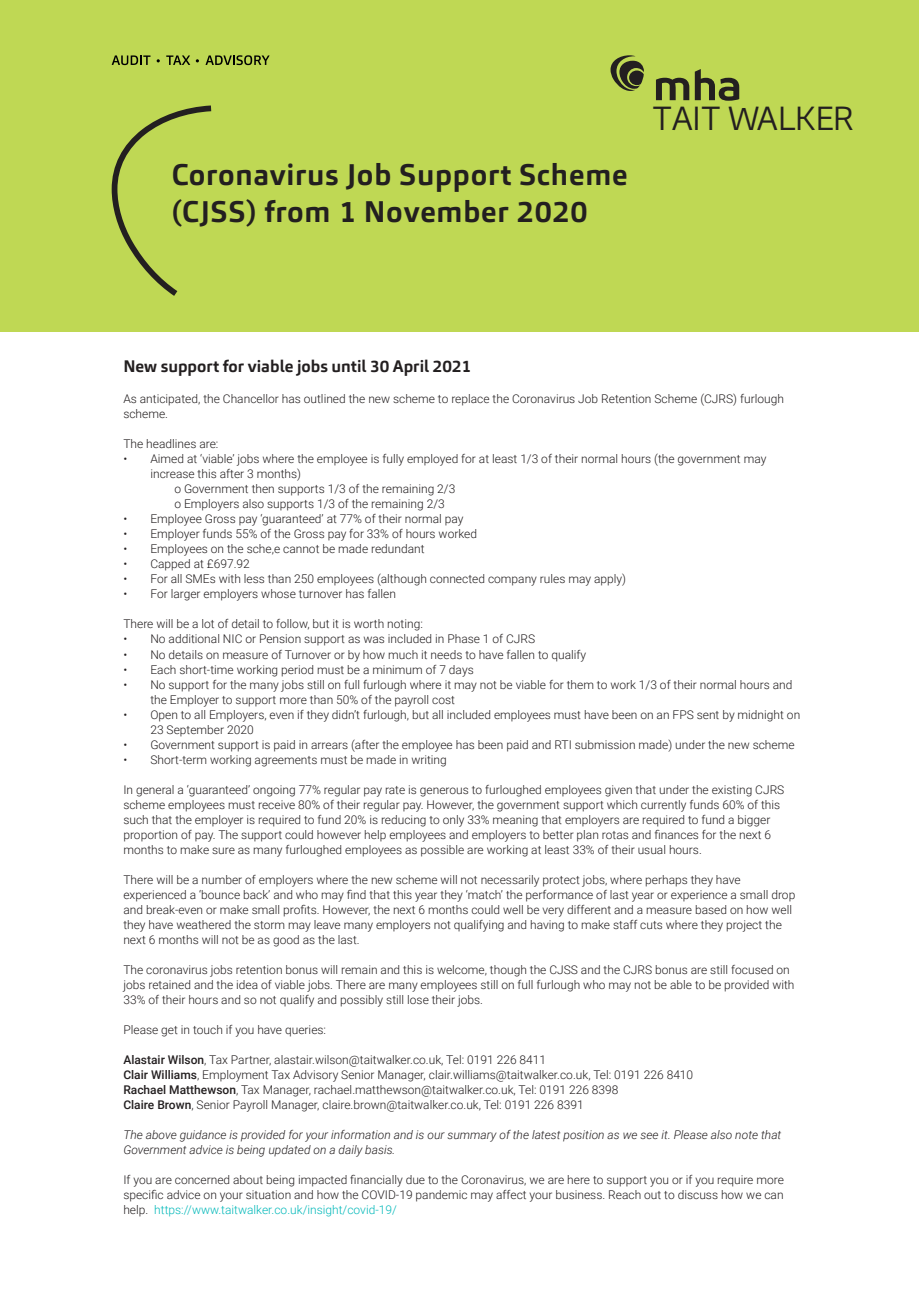
<style>
.page{position:relative;width:919px;height:1289px;background:#fff}
.page>*{position:absolute;margin:0;border:0;box-sizing:border-box;transform-origin:0 0}
.t1{font:300 33.15px "Carnac";letter-spacing:-.01em;color:#231f20}
.t2{font:700 29.4px/36.8px "Carnac";letter-spacing:.025em;color:#231f20}
.t3{font:700 16.5px "Carnac";color:#231f20}
.t4{font:300 12px/15px "Roboto";color:#231f20}
.t5{font:italic 300 12px/15px "Roboto";color:#231f20}
.s1{font-weight:500}
.s2{color:#00b8b9}
</style>
<div class="page">
<div style="left:0;top:0;width:918px;height:332px;background:#bfd854"></div>
<svg style="left:656px;top:69px;width:83px;height:32px"></svg>
<svg style="left:610px;top:55px;width:34px;height:36px"></svg>
<svg style="left:112px;top:55px;width:38px;height:10px"></svg>
<svg style="left:166px;top:55px;width:24px;height:10px"></svg>
<svg style="left:205px;top:55px;width:64px;height:10px"></svg>
<svg style="left:112px;top:105px;width:99px;height:191px"></svg>
<p class="t2" style="left:172px;top:156px;width:457px">Coronavirus Job Support Scheme (CJSS) from 1 November 2020</p>
<h1 class="t1" style="left:652px;top:98px;width:202px">TAIT WALKER</h1>
<p class="t3" style="left:123px;top:355px;width:349px">New support for viable jobs until 30 April 2021</p>
<p class="t4" style="left:123px;top:391px;width:662px">As anticipated, the Chancellor has outlined the new scheme to replace the Coronavirus Job Retention Scheme (CJRS) furlough scheme.</p>
<p class="t4" style="left:123px;top:436px;width:96px">The headlines are:</p>
<p class="t4" style="left:150px;top:451px;width:617px;text-indent:-27px">• Aimed at ‘viable’ jobs where the employee is fully employed for at least 1/3 of their normal hours (the government may increase this after 3 months)</p>
<p class="t4" style="left:174px;top:481px;width:282px">o Government then supports 1/3 of the remaining 2/3</p>
<p class="t4" style="left:174px;top:496px;width:272px">o Employers also supports 1/3 of the remaining 2/3</p>
<p class="t4" style="left:123px;top:511px;width:342px">• Employee Gross pay ‘guaranteed’ at 77% of their normal pay</p>
<p class="t4" style="left:123px;top:526px;width:355px">• Employer funds 55% of the Gross pay for 33% of hours worked</p>
<p class="t4" style="left:123px;top:541px;width:303px">• Employees on the sche,e cannot be made redundant</p>
<p class="t4" style="left:123px;top:556px;width:128px">• Capped at £697.92</p>
<p class="t4" style="left:123px;top:571px;width:504px">• For all SMEs with less than 250 employees (although connected company rules may apply)</p>
<p class="t4" style="left:123px;top:586px;width:274px">• For larger employers whose turnover has fallen</p>
<p class="t4" style="left:123px;top:616px;width:301px">There will be a lot of detail to follow, but it is worth noting:</p>
<p class="t4" style="left:123px;top:631px;width:413px">• No additional NIC or Pension support as was included in Phase 1 of CJRS</p>
<p class="t4" style="left:123px;top:646px;width:464px">• No details on measure of Turnover or by how much it needs to have fallen to qualify</p>
<p class="t4" style="left:123px;top:661px;width:352px">• Each short-time working period must be a minimum of 7 days</p>
<p class="t4" style="left:150px;top:676px;width:643px;text-indent:-27px">• No support for the many jobs still on full furlough where it may not be viable for them to work 1/3 of their normal hours and the Employer to support more than 50% of the payroll cost</p>
<p class="t4" style="left:150px;top:706px;width:651px;text-indent:-27px">• Open to all Employers, even if they didn’t furlough, but all included employees must have been on an FPS sent by midnight on<br>23 September 2020</p>
<p class="t4" style="left:123px;top:736px;width:672px">• Government support is paid in arrears (after the employee has been paid and RTI submission made) under the new scheme</p>
<p class="t4" style="left:123px;top:751px;width:325px">• Short-term working agreements must be made in writing</p>
<p class="t4" style="left:123px;top:781px;width:662px">In general a ‘guaranteed’ ongoing 77% regular pay rate is generous to furloughed employees given that under the existing CJRS scheme employees must receive 80% of their regular pay. However, the government support which currently funds 60% of this such that the employer is required to fund 20% is reducing to only 33% meaning that employers are required to fund a bigger proportion of pay. The support could however help employees and employers to better plan rotas and finances for the next 6 months to make sure as many furloughed employees as possible are working at least 33% of their usual hours.</p>
<p class="t4" style="left:123px;top:871px;width:673px">There will be a number of employers where the new scheme will not necessarily protect jobs, where perhaps they have experienced a ‘bounce back’ and who may find that this year they ‘match’ the performance of last year or experience a small drop and break-even or make small profits. However, the next 6 months could well be very different and a measure based on how well they have weathered the storm may leave many employers not qualifying and having to make staff cuts where they project the next 6 months will not be as good as the last.</p>
<p class="t4" style="left:123px;top:961px;width:672px">The coronavirus jobs retention bonus will remain and this is welcome, though the CJSS and the CJRS bonus are still focused on jobs retained and the idea of viable jobs. There are many employees still on full furlough who may not be able to be provided with<br>33% of their hours and so not qualify and possibly still lose their jobs.</p>
<p class="t4" style="left:123px;top:1021px;width:204px">Please get in touch if you have queries:</p>
<p class="t4" style="left:123px;top:1051px;width:424px"><span class="s1">Alastair Wilson</span>, Tax Partner, alastair.wilson@taitwalker.co.uk, Tel: 0191 226 8411</p>
<p class="t4" style="left:123px;top:1066px;width:571px"><span class="s1">Clair Williams</span>, Employment Tax Advisory Senior Manager, clair.williams@taitwalker.co.uk, Tel: 0191 226 8410</p>
<p class="t4" style="left:123px;top:1081px;width:496px"><span class="s1">Rachael Matthewson</span>, Tax Manager, rachael.matthewson@taitwalker.co.uk, Tel: 0191 226 8398</p>
<p class="t4" style="left:123px;top:1096px;width:462px"><span class="s1">Claire Brown</span>, Senior Payroll Manager, claire.brown@taitwalker.co.uk, Tel: 0191 226 8391</p>
<p class="t5" style="left:123px;top:1126px;width:659px">The above guidance is provided for your information and is our summary of the latest position as we see it. Please also note that<br>Government advice is being updated on a daily basis.</p>
<p class="t4" style="left:123px;top:1171px;width:662px;text-align:justify">If you are concerned about being impacted financially due to the Coronavirus, we are here to support you or if you require more specific advice on your situation and how the COVID-19 pandemic may affect your business. Reach out to discuss how we can help. <span class="s2">https://www.taitwalker.co.uk/insight/covid-19/</span></p>
</div>
